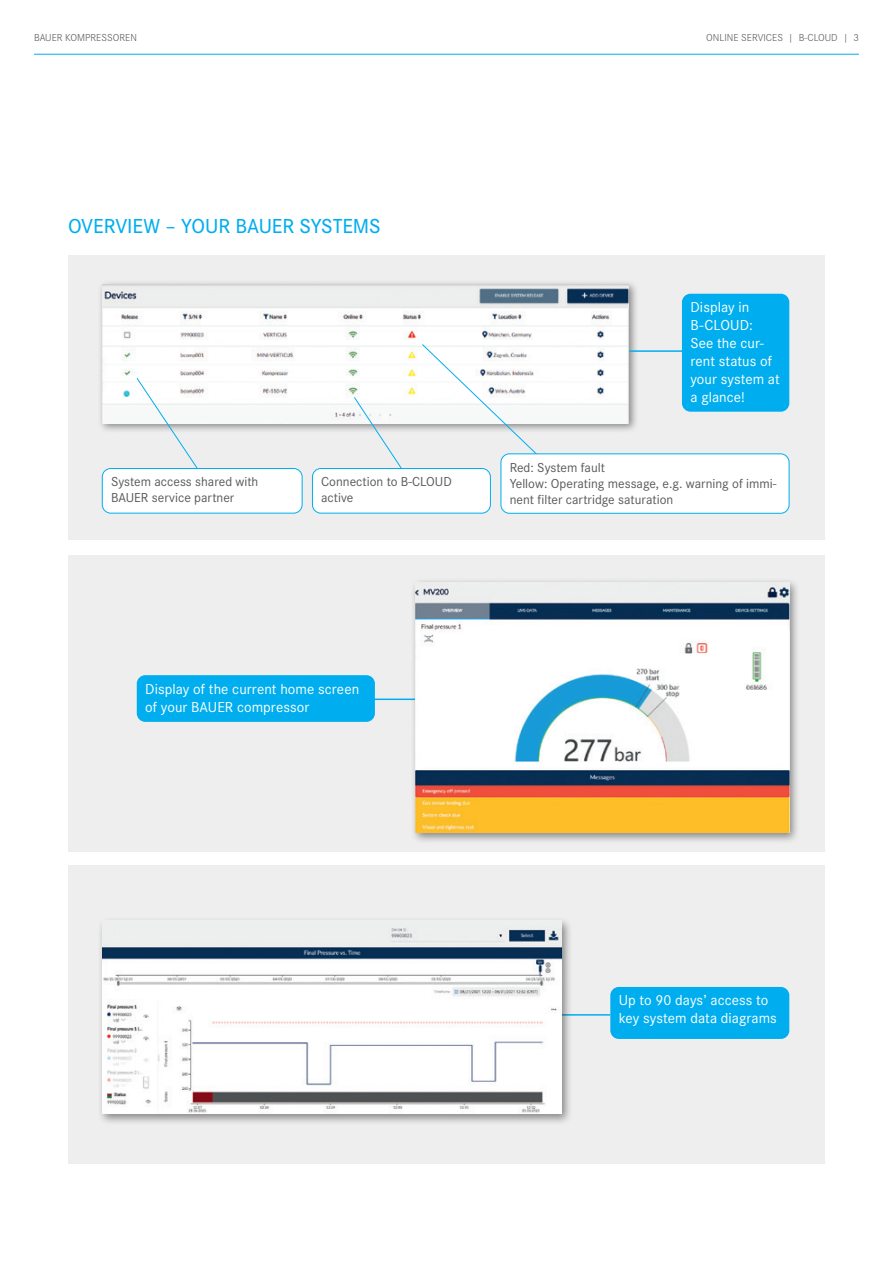
<style>
.page{position:relative;width:893px;height:1263px;background:#fff}
.page>*{position:absolute;margin:0;border:0;box-sizing:border-box;transform-origin:0 0}
.t1{font:500 21px "Corporate S";letter-spacing:-.005em;color:#00aeef}
.t2{font:15px/18px "Corporate S";letter-spacing:.005em;color:#fff}
.t3{font:13.5px/16.2px "Corporate S";color:#57585a}
.t4{font:300 10.5px "Corporate S";color:#57585a}
</style>
<div class="page">
<div style="left:68px;top:866px;width:757px;height:298px;background:#eeeeef"></div>
<div style="left:68px;top:555px;width:757px;height:297px;background:#eeeeef"></div>
<div style="left:68px;top:255px;width:757px;height:284px;background:#eeeeef"></div>
<div style="left:97px;top:279px;width:543px;height:154px;background:#231f20;opacity:.5"></div>
<img style="left:102px;top:284px;width:527px;height:139px">
<div style="left:682px;top:294px;width:107px;height:118px;background:#00aeef;border-radius:9px"></div>
<hr style="left:629px;top:350px;width:58px;height:2px;background:#00aeef">
<hr style="left:34px;top:54px;width:825px;height:1px;background:#00aeef">
<div style="left:137px;top:675px;width:238px;height:47px;background:#00aeef;border-radius:9px"></div>
<hr style="left:372px;top:698px;width:51px;height:2px;background:#00aeef">
<div style="left:102px;top:468px;width:200px;height:45px;background:#fff;border-radius:9px"></div>
<div style="left:102px;top:468px;width:200px;height:45px;border:1px solid #00aeef;border-radius:9px"></div>
<div style="left:312px;top:468px;width:178px;height:45px;background:#fff;border-radius:9px"></div>
<div style="left:312px;top:468px;width:179px;height:45px;border:1px solid #00aeef;border-radius:9px"></div>
<div style="left:610px;top:987px;width:179px;height:52px;background:#00aeef;border-radius:9px"></div>
<hr style="left:545px;top:1014px;width:65px;height:1px;background:#00aeef">
<svg style="left:136px;top:377px;width:62px;height:92px"></svg>
<svg style="left:354px;top:397px;width:48px;height:72px"></svg>
<svg style="left:422px;top:344px;width:124px;height:119px"></svg>
<div style="left:501px;top:454px;width:288px;height:59px;background:#fff;border-radius:9px"></div>
<div style="left:501px;top:454px;width:288px;height:59px;border:1px solid #00aeef;border-radius:9px"></div>
<div style="left:97px;top:916px;width:476px;height:209px;background:#231f20;opacity:.5"></div>
<img style="left:102px;top:921px;width:459px;height:193px">
<div style="left:410px;top:577px;width:391px;height:267px;background:#231f20;opacity:.5"></div>
<img style="left:415px;top:582px;width:374px;height:251px">
<p class="t4" style="left:34px;top:30px;width:104px">BAUER KOMPRESSOREN</p>
<p class="t4" style="left:706px;top:30px;width:154px">ONLINE SERVICES | B-CLOUD | 3</p>
<h1 class="t1" style="left:68px;top:210px;width:314px">OVERVIEW – YOUR BAUER SYSTEMS</h1>
<p class="t3" style="left:111px;top:473px;width:149px">System access shared with<br>BAUER service partner</p>
<p class="t3" style="left:321px;top:473px;width:132px">Connection to B-CLOUD active</p>
<p class="t2" style="left:690px;top:297px;width:91px">Display in<br>B-CLOUD:<br>See the cur&shy;rent status of your system at a glance!</p>
<p class="t3" style="left:510px;top:458px;width:268px">Red: System fault<br>Yellow: Operating message, e.g. warning of immi&shy;nent filter cartridge saturation</p>
<p class="t2" style="left:145px;top:679px;width:216px">Display of the current home screen of your BAUER compressor</p>
<p class="t2" style="left:619px;top:990px;width:160px">Up to 90 days’ access to key system data diagrams</p>
</div>
